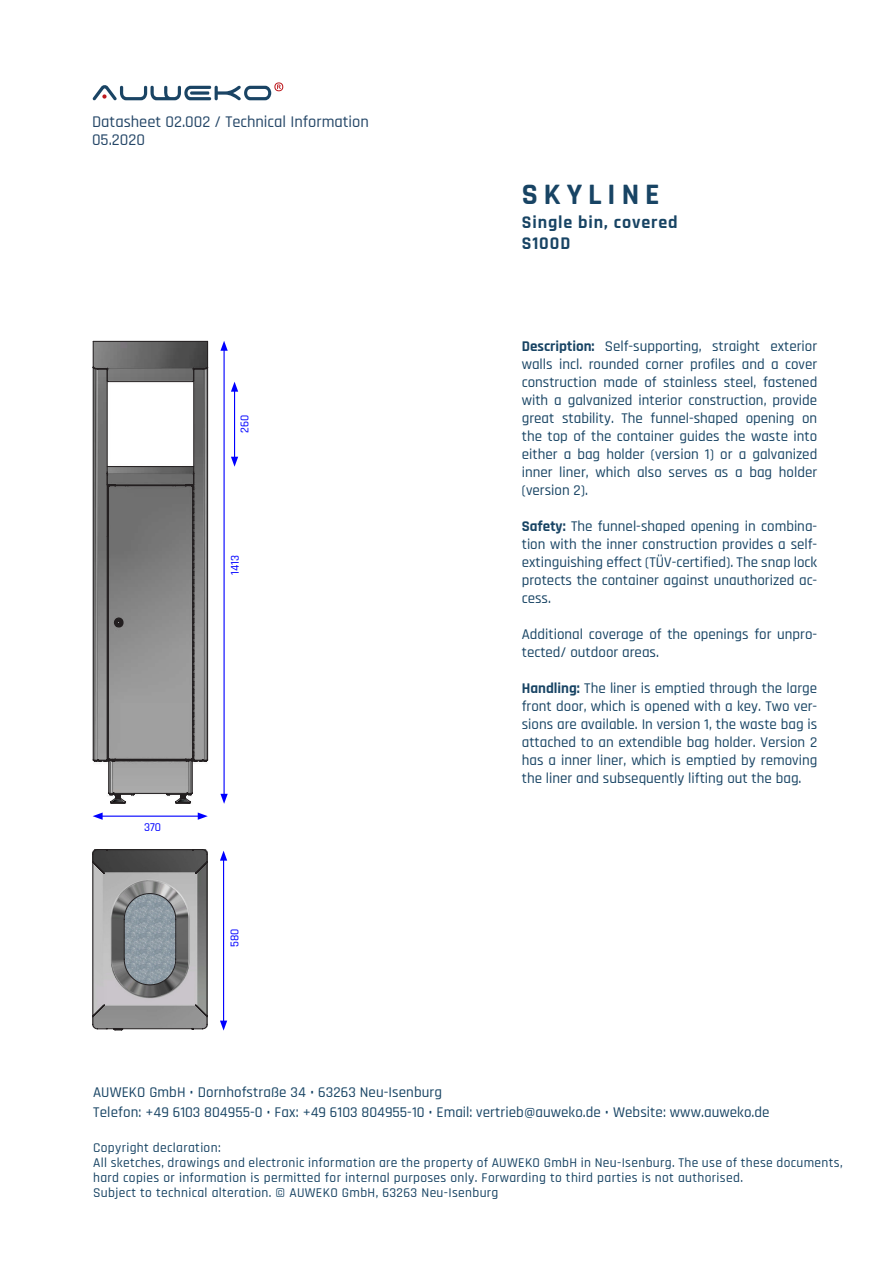
<style>
.page{position:relative;width:893px;height:1263px;background:#fff}
.page>*{position:absolute;margin:0;border:0;box-sizing:border-box;transform-origin:0 0}
.t1{font:700 30px "Rajdhani";letter-spacing:.2em;color:#184464}
.t2{font:700 18px "Rajdhani";letter-spacing:.05em;color:#184464}
.t3{font:500 16.5px "Rajdhani";color:#244667}
.t4{font:500 15px/18px "Rajdhani";color:#184464;text-align:justify}
.t5{font:500 13.5px/15px "Rajdhani";letter-spacing:.025em;color:#184464}
.t6{font:500 12px "Rajdhani";color:#00f}
.s1{font-weight:700}
</style>
<div class="page">
<svg style="left:92px;top:849px;width:116px;height:182px;background:#8c8e90"></svg>
<svg style="left:92px;top:341px;width:116px;height:455px"></svg>
<svg style="left:109px;top:793px;width:83px;height:11px"></svg>
<hr style="left:223px;top:858px;width:1px;height:165px;background:#00f">
<svg style="left:220px;top:851px;width:7px;height:10px"></svg>
<svg style="left:220px;top:1020px;width:7px;height:10px"></svg>
<hr style="left:234px;top:389px;width:1px;height:70px;background:#00f">
<svg style="left:231px;top:382px;width:7px;height:10px"></svg>
<svg style="left:231px;top:457px;width:7px;height:10px"></svg>
<hr style="left:224px;top:348px;width:1px;height:448px;background:#00f">
<svg style="left:220px;top:341px;width:8px;height:10px"></svg>
<svg style="left:220px;top:794px;width:8px;height:10px"></svg>
<hr style="left:100px;top:815px;width:100px;height:2px;background:#00f">
<svg style="left:93px;top:812px;width:10px;height:8px"></svg>
<svg style="left:198px;top:812px;width:10px;height:8px"></svg>
<svg style="left:93px;top:82px;width:190px;height:18px"></svg>
<p class="t3" style="left:92px;top:113px;width:278px">Datasheet 02.002 / Technical Information</p>
<p class="t3" style="left:92px;top:131px;width:54px">05.2020</p>
<p class="t6" style="left:238px;top:433px;width:20px;rotate:-90deg">260</p>
<p class="t6" style="left:228px;top:575px;width:22px;rotate:-90deg">1413</p>
<p class="t6" style="left:144px;top:820px;width:18px">370</p>
<p class="t6" style="left:228px;top:947px;width:20px;rotate:-90deg">580</p>
<p class="t1" style="left:522px;top:176px;width:139px">SKYLINE</p>
<p class="t2" style="left:522px;top:211px;width:157px">Single bin, covered</p>
<p class="t2" style="left:522px;top:233px;width:50px">S100D</p>
<p class="t4" style="left:522px;top:338px;width:297px"><span class="s1">Description:</span> Self-supporting, straight exterior walls incl. rounded corner profiles and a cover construction made of stainless steel, fastened with a galvanized interior construction, provide great stability. The funnel-shaped opening on the top of the container guides the waste into either a bag holder (version 1) or a galvanized inner liner, which also serves as a bag holder (version 2).</p>
<p class="t4" style="left:522px;top:518px;width:297px"><span class="s1">Safety:</span> The funnel-shaped opening in combina&shy;tion with the inner construction provides a self&shy;extinguishing effect (TÜV-certified). The snap lock protects the container against unauthorized ac&shy;cess.</p>
<p class="t4" style="left:522px;top:626px;width:297px">Additional coverage of the openings for unpro&shy;tected/ outdoor areas.</p>
<p class="t4" style="left:522px;top:680px;width:297px"><span class="s1">Handling:</span> The liner is emptied through the large front door, which is opened with a key. Two ver&shy;sions are available. In version 1, the waste bag is attached to an extendible bag holder. Version 2 has a inner liner, which is emptied by removing the liner and subsequently lifting out the bag.</p>
<p class="t4" style="left:93px;top:1084px;width:350px">AUWEKO GmbH • Dornhofstraße 34 • 63263 Neu-Isenburg</p>
<p class="t4" style="left:93px;top:1104px;width:678px">Telefon: +49 6103 804955-0 • Fax: +49 6103 804955-10 • Email: vertrieb@auweko.de • Website: www.auweko.de</p>
<p class="t5" style="left:93px;top:1141px;width:129px">Copyright declaration:</p>
<p class="t5" style="left:93px;top:1156px;width:751px">All sketches, drawings and electronic information are the property of AUWEKO GmbH in Neu-Isenburg. The use of these documents, hard copies or information is permitted for internal purposes only. Forwarding to third parties is not authorised.</p>
<p class="t5" style="left:93px;top:1186px;width:407px">Subject to technical alteration. © AUWEKO GmbH, 63263 Neu-Isenburg</p>
</div>
